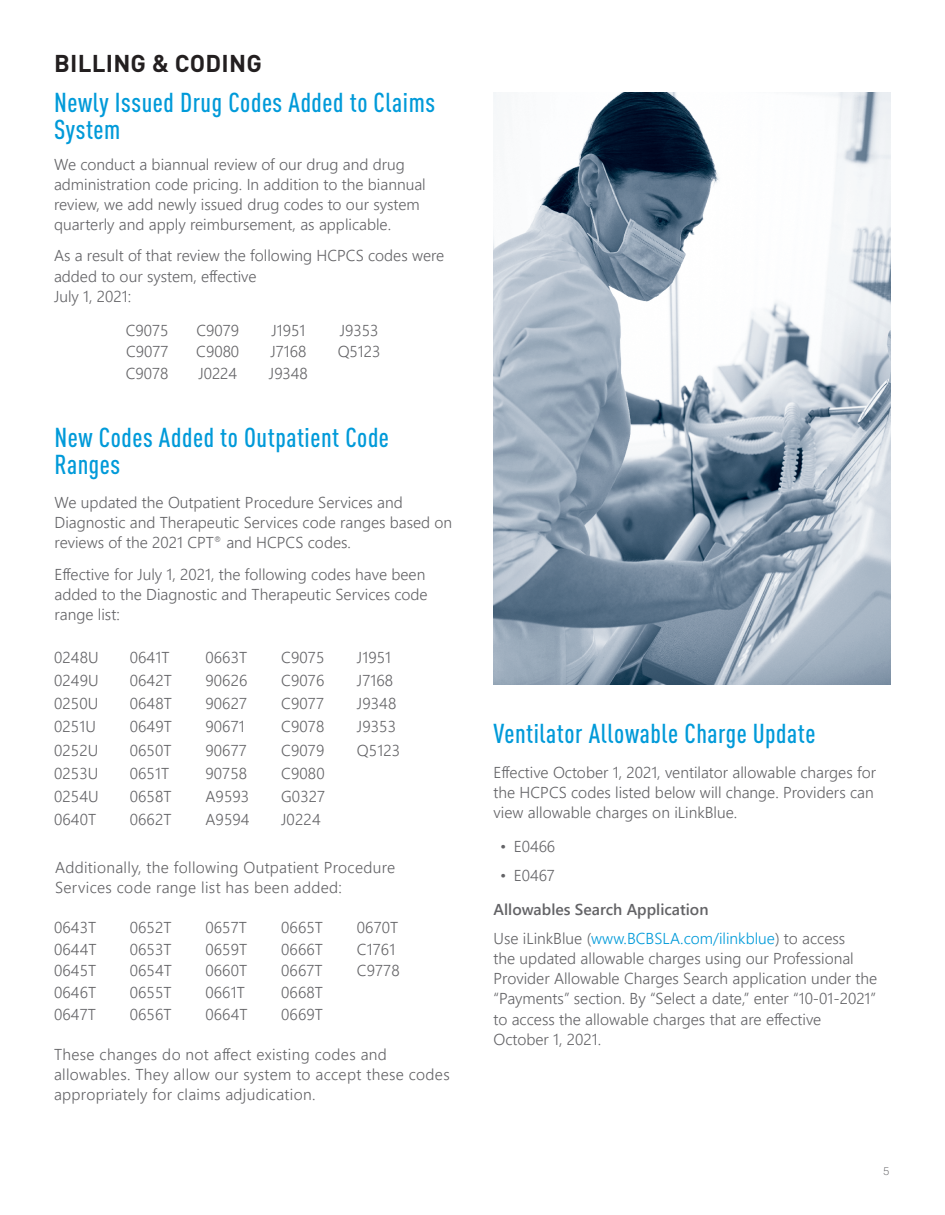
<style>
.page{position:relative;width:945px;height:1215px;background:#fff}
.page>*{position:absolute;margin:0;border:0;box-sizing:border-box;transform-origin:0 0}
.fine_print{font:500 condensed 27px/27px "DINOT";letter-spacing:.02em;color:#009ad9}
.t1{font:700 24px "DINOT";letter-spacing:.01em;color:#231f20}
.fine_print-2{font:300 15.75px/20.2px "Segoe UI";color:#636366}
.fine_print-3{font:300 15.75px/20.2px "Segoe UI";letter-spacing:.02em;color:#636366}
.fine_print-4{font:600 15.75px "Segoe UI";color:#636366}
.t2{font:100 10.5px "Atlas Grotesk";color:#636366}
.s1{color:#009ad9}
</style>
<div class="page">
<img style="left:494px;top:92px;width:397px;height:593px">
<p class="t1" style="left:54px;top:48px;width:209px">BILLING &amp; CODING</p>
<p class="fine_print" style="left:54px;top:89px;width:383px">Newly Issued Drug Codes Added to Claims<br>System</p>
<p class="fine_print-2" style="left:54px;top:152px;width:373px">We conduct a biannual review of our drug and drug administration code pricing. In addition to the biannual review, we add newly issued drug codes to our system quarterly and apply reimbursement, as applicable.</p>
<p class="fine_print-2" style="left:54px;top:244px;width:392px">As a result of that review the following HCPCS codes were added to our system, effective<br>July 1, 2021:</p>
<p class="fine_print-2" style="left:126px;top:318px;width:44px">C9075</p>
<p class="fine_print-2" style="left:126px;top:340px;width:44px">C9077</p>
<p class="fine_print-2" style="left:126px;top:362px;width:44px">C9078</p>
<p class="fine_print-2" style="left:272px;top:318px;width:35px">J1951</p>
<p class="fine_print-2" style="left:271px;top:340px;width:37px">J7168</p>
<p class="fine_print-2" style="left:269px;top:362px;width:40px">J9348</p>
<p class="fine_print-2" style="left:197px;top:318px;width:44px">C9079</p>
<p class="fine_print-2" style="left:196px;top:340px;width:44px">C9080</p>
<p class="fine_print-2" style="left:198px;top:362px;width:40px">J0224</p>
<p class="fine_print-2" style="left:340px;top:318px;width:40px">J9353</p>
<p class="fine_print-2" style="left:338px;top:340px;width:44px">Q5123</p>
<p class="fine_print" style="left:55px;top:424px;width:336px">New Codes Added to Outpatient Code<br>Ranges</p>
<p class="fine_print-2" style="left:55px;top:491px;width:399px">We updated the Outpatient Procedure Services and<br>Diagnostic and Therapeutic Services code ranges based on reviews of the 2021 CPT<sup>®</sup> and HCPCS codes.</p>
<p class="fine_print-2" style="left:55px;top:562px;width:375px">Effective for July 1, 2021, the following codes have been added to the Diagnostic and Therapeutic Services code range list:</p>
<p class="fine_print-2" style="left:54px;top:645px;width:46px">0248U</p>
<p class="fine_print-2" style="left:54px;top:669px;width:46px">0249U</p>
<p class="fine_print-2" style="left:54px;top:692px;width:46px">0250U</p>
<p class="fine_print-2" style="left:54px;top:715px;width:43px">0251U</p>
<p class="fine_print-2" style="left:54px;top:738px;width:46px">0252U</p>
<p class="fine_print-2" style="left:54px;top:762px;width:46px">0253U</p>
<p class="fine_print-2" style="left:54px;top:785px;width:46px">0254U</p>
<p class="fine_print-2" style="left:54px;top:808px;width:44px">0640T</p>
<p class="fine_print-2" style="left:130px;top:645px;width:41px">0641T</p>
<p class="fine_print-2" style="left:130px;top:669px;width:44px">0642T</p>
<p class="fine_print-2" style="left:130px;top:692px;width:44px">0648T</p>
<p class="fine_print-2" style="left:130px;top:715px;width:44px">0649T</p>
<p class="fine_print-2" style="left:130px;top:738px;width:43px">0650T</p>
<p class="fine_print-2" style="left:130px;top:762px;width:41px">0651T</p>
<p class="fine_print-2" style="left:130px;top:785px;width:43px">0658T</p>
<p class="fine_print-2" style="left:130px;top:808px;width:43px">0662T</p>
<p class="fine_print-2" style="left:205px;top:645px;width:43px">0663T</p>
<p class="fine_print-2" style="left:205px;top:669px;width:44px">90626</p>
<p class="fine_print-2" style="left:205px;top:692px;width:43px">90627</p>
<p class="fine_print-2" style="left:205px;top:715px;width:41px">90671</p>
<p class="fine_print-2" style="left:205px;top:738px;width:43px">90677</p>
<p class="fine_print-2" style="left:205px;top:762px;width:43px">90758</p>
<p class="fine_print-2" style="left:205px;top:785px;width:45px">A9593</p>
<p class="fine_print-2" style="left:205px;top:808px;width:46px">A9594</p>
<p class="fine_print-2" style="left:281px;top:645px;width:45px">C9075</p>
<p class="fine_print-2" style="left:281px;top:669px;width:45px">C9076</p>
<p class="fine_print-2" style="left:281px;top:692px;width:44px">C9077</p>
<p class="fine_print-2" style="left:281px;top:715px;width:45px">C9078</p>
<p class="fine_print-2" style="left:281px;top:738px;width:45px">C9079</p>
<p class="fine_print-2" style="left:281px;top:762px;width:45px">C9080</p>
<p class="fine_print-2" style="left:281px;top:785px;width:46px">G0327</p>
<p class="fine_print-2" style="left:281px;top:808px;width:41px">J0224</p>
<p class="fine_print-2" style="left:357px;top:645px;width:36px">J1951</p>
<p class="fine_print-2" style="left:357px;top:669px;width:38px">J7168</p>
<p class="fine_print-2" style="left:357px;top:692px;width:41px">J9348</p>
<p class="fine_print-2" style="left:357px;top:715px;width:41px">J9353</p>
<p class="fine_print-2" style="left:357px;top:738px;width:45px">Q5123</p>
<p class="fine_print-3" style="left:55px;top:856px;width:342px">Additionally, the following Outpatient Procedure<br>Services code range list has been added:</p>
<p class="fine_print-2" style="left:54px;top:916px;width:44px">0643T</p>
<p class="fine_print-2" style="left:54px;top:937px;width:44px">0644T</p>
<p class="fine_print-2" style="left:54px;top:959px;width:44px">0645T</p>
<p class="fine_print-2" style="left:54px;top:981px;width:44px">0646T</p>
<p class="fine_print-2" style="left:54px;top:1003px;width:43px">0647T</p>
<p class="fine_print-2" style="left:130px;top:916px;width:43px">0652T</p>
<p class="fine_print-2" style="left:130px;top:937px;width:43px">0653T</p>
<p class="fine_print-2" style="left:130px;top:959px;width:44px">0654T</p>
<p class="fine_print-2" style="left:130px;top:981px;width:43px">0655T</p>
<p class="fine_print-2" style="left:130px;top:1003px;width:43px">0656T</p>
<p class="fine_print-2" style="left:205px;top:916px;width:43px">0657T</p>
<p class="fine_print-2" style="left:205px;top:937px;width:43px">0659T</p>
<p class="fine_print-2" style="left:205px;top:959px;width:43px">0660T</p>
<p class="fine_print-2" style="left:205px;top:981px;width:41px">0661T</p>
<p class="fine_print-2" style="left:205px;top:1003px;width:44px">0664T</p>
<p class="fine_print-2" style="left:281px;top:916px;width:43px">0665T</p>
<p class="fine_print-2" style="left:281px;top:937px;width:43px">0666T</p>
<p class="fine_print-2" style="left:281px;top:959px;width:43px">0667T</p>
<p class="fine_print-2" style="left:281px;top:981px;width:43px">0668T</p>
<p class="fine_print-2" style="left:281px;top:1003px;width:43px">0669T</p>
<p class="fine_print-2" style="left:357px;top:916px;width:43px">0670T</p>
<p class="fine_print-2" style="left:357px;top:937px;width:40px">C1761</p>
<p class="fine_print-2" style="left:357px;top:959px;width:44px">C9778</p>
<p class="fine_print-3" style="left:54px;top:1043px;width:397px">These changes do not affect existing codes and allowables. They allow our system to accept these codes appropriately for claims adjudication.</p>
<p class="fine_print" style="left:494px;top:720px;width:324px">Ventilator Allowable Charge Update</p>
<p class="fine_print-2" style="left:494px;top:761px;width:384px">Effective October 1, 2021, ventilator allowable charges for the HCPCS codes listed below will change. Providers can view allowable charges on iLinkBlue.</p>
<p class="fine_print-2" style="left:500px;top:835px;width:56px">• E0466</p>
<p class="fine_print-2" style="left:500px;top:864px;width:56px">• E0467</p>
<p class="fine_print-4" style="left:494px;top:894px;width:216px">Allowables Search Application</p>
<p class="fine_print-2" style="left:494px;top:926px;width:385px">Use iLinkBlue (<span class="s1">www.BCBSLA.com/ilinkblue</span>) to access<br>the updated allowable charges using our Professional Provider Allowable Charges Search application under the “Payments” section. By “Select a date,” enter “10-01-2021” to access the allowable charges that are effective October 1, 2021.</p>
<p class="t2" style="left:883px;top:1163px;width:8px">5</p>
</div>
